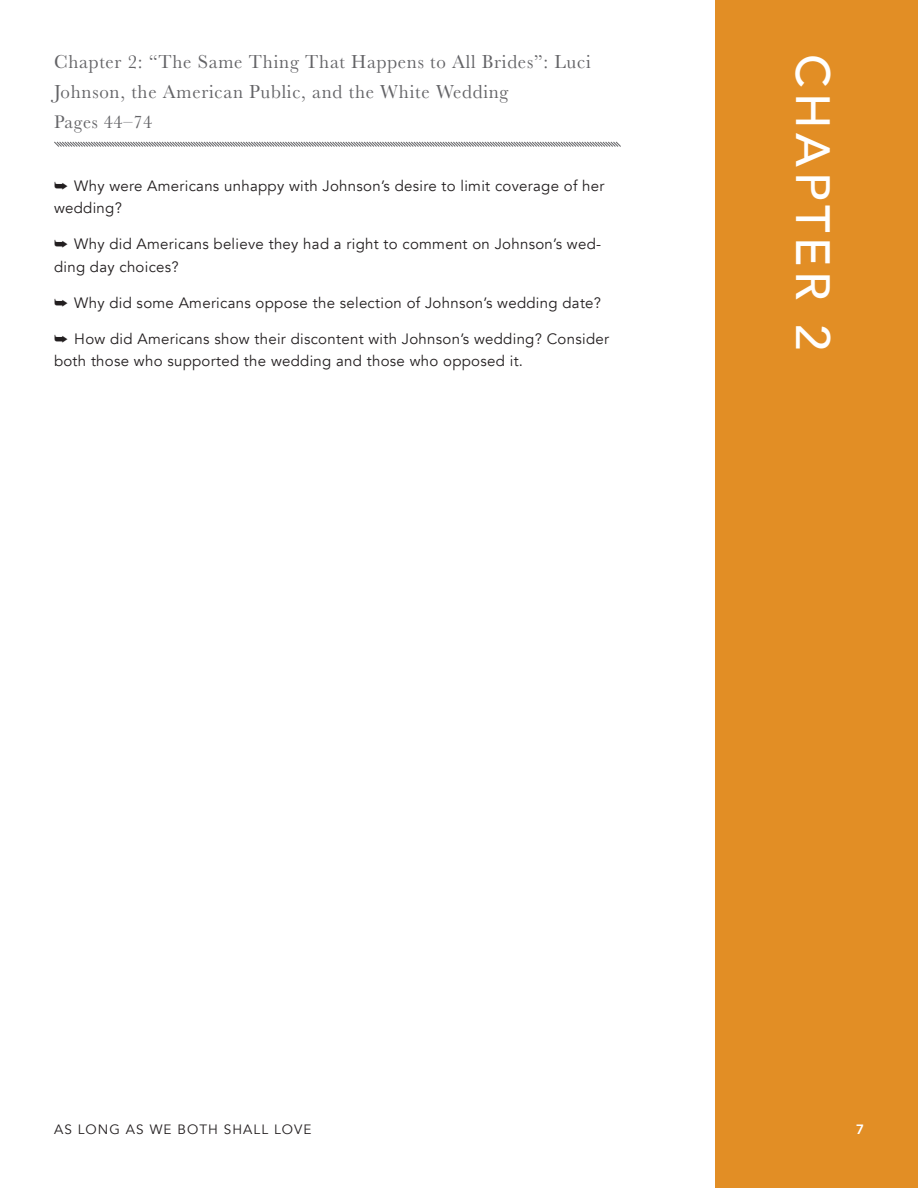
<style>
.page{position:relative;width:918px;height:1188px;background:#fff}
.page>*{position:absolute;margin:0;border:0;box-sizing:border-box;transform-origin:0 0}
.t1{font:500 48px "Avenir";letter-spacing:.1em;color:#fff}
.t2{font:19.5px/30px "Baskerville";letter-spacing:.04em;color:#636366}
.t3{font:18.9px "Baskerville";letter-spacing:.04em;color:#636366}
.t4{font:15px/22.5px "Avenir";letter-spacing:.02em;color:#231f20}
.t5{font:13.5px "Avenir";letter-spacing:.08em;color:#231f20}
.t6{font:800 13.5px "Avenir";color:#fff}
</style>
<div class="page">
<svg style="left:54px;top:141px;width:567px;height:6px"></svg>
<div style="left:716px;top:0;width:202px;height:1188px;background:#e28e25"></div>
<h2 class="t2" style="left:54px;top:47px;width:538px">Chapter 2: “The Same Thing That Happens to All Brides”: Luci<br>Johnson, the American Public, and the White Wedding</h2>
<p class="t3" style="left:54px;top:110px;width:100px">Pages 44–74</p>
<p class="t4" style="left:54px;top:174px;width:552px">➥ Why were Americans unhappy with Johnson’s desire to limit coverage of her wedding?</p>
<p class="t4" style="left:54px;top:233px;width:549px">➥ Why did Americans believe they had a right to comment on Johnson’s wed&shy;ding day choices?</p>
<p class="t4" style="left:54px;top:291px;width:549px">➥ Why did some Americans oppose the selection of Johnson’s wedding date?</p>
<p class="t4" style="left:54px;top:327px;width:557px">➥ How did Americans show their discontent with Johnson’s wedding? Consider both those who supported the wedding and those who opposed it.</p>
<h1 class="t1" style="left:854px;top:54px;width:298px;rotate:90deg">CHAPTER 2</h1>
<p class="t5" style="left:54px;top:1121px;width:259px">AS LONG AS WE BOTH SHALL LOVE</p>
<p class="t6" style="left:856px;top:1119px;width:9px">7</p>
</div>
